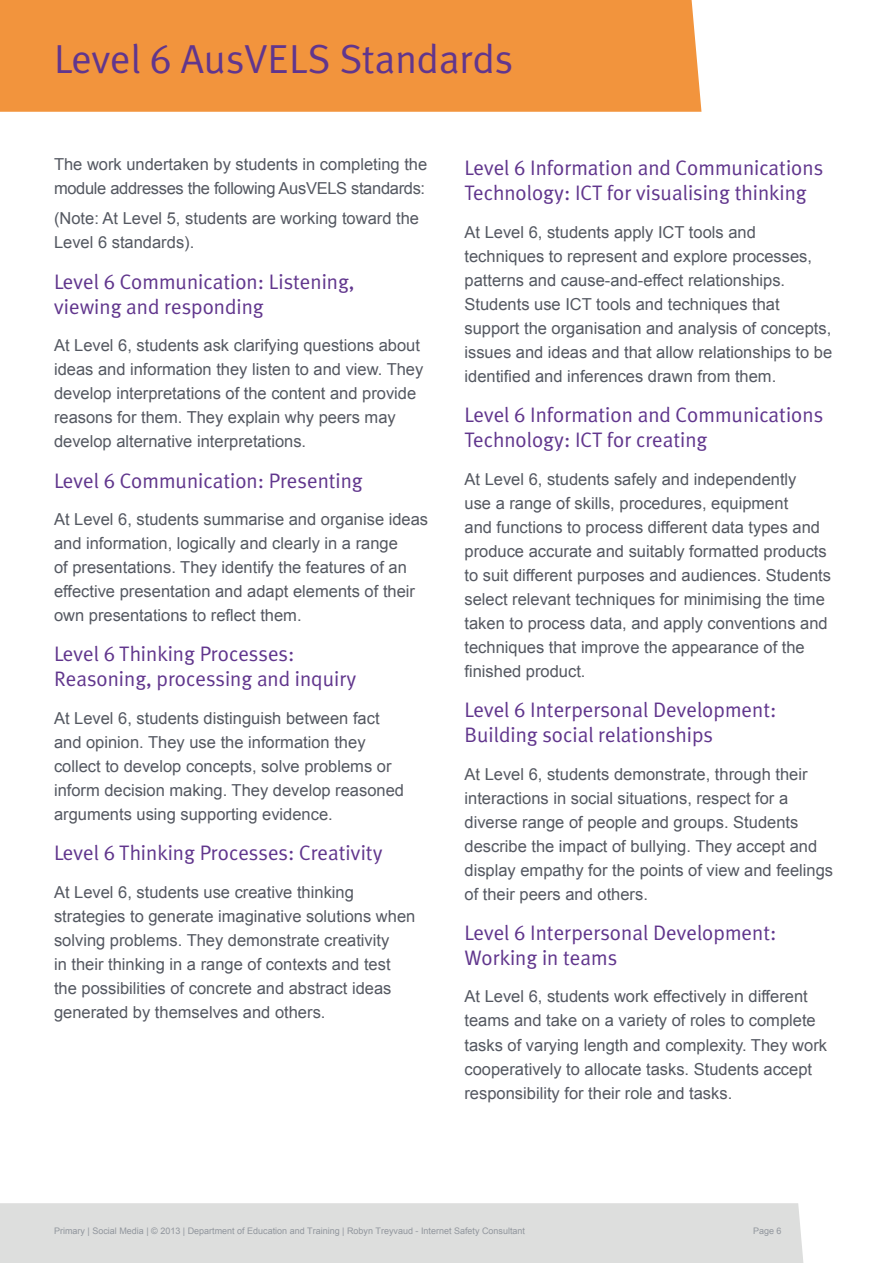
<style>
.page{position:relative;width:893px;height:1263px;background:#fff}
.page>*{position:absolute;margin:0;border:0;box-sizing:border-box;transform-origin:0 0}
.Heading01{font:40.5px "Meta Plus Normal";color:#61368d}
.Heading03{font:21px/25.2px "Meta Plus Normal";color:#61368d}
.text_-_body{font:16.5px/24px "Arial";color:#545861}
.text_-_body-2{font:16.5px/24px "Arial";letter-spacing:-.02em;color:#545861}
.t1{font:9px "Arial";color:#91969d}
</style>
<div class="page">
<div style="left:0;top:1203px;width:804px;height:60px;background:#dddedd"></div>
<div style="left:0;top:0;width:701px;height:112px;background:#f2943d"></div>
<p class="Heading01" style="left:54px;top:35px;width:461px">Level 6 AusVELS Standards</p>
<p class="text_-_body-2" style="left:54px;top:153px;width:375px">The work undertaken by students in completing the module addresses the following AusVELS standards:</p>
<p class="text_-_body" style="left:54px;top:207px;width:367px">(Note: At Level 5, students are working toward the<br>Level 6 standards).</p>
<p class="Heading03" style="left:54px;top:268px;width:302px">Level 6 Communication: Listening, viewing and responding</p>
<p class="text_-_body" style="left:54px;top:334px;width:371px">At Level 6, students ask clarifying questions about ideas and information they listen to and view. They develop interpretations of the content and provide reasons for them. They explain why peers may develop alternative interpretations.</p>
<p class="Heading03" style="left:54px;top:467px;width:310px">Level 6 Communication: Presenting</p>
<p class="text_-_body" style="left:54px;top:507px;width:376px">At Level 6, students summarise and organise ideas and information, logically and clearly in a range<br>of presentations. They identify the features of an effective presentation and adapt elements of their own presentations to reflect them.</p>
<p class="Heading03" style="left:54px;top:641px;width:304px">Level 6 Thinking Processes:<br>Reasoning, processing and inquiry</p>
<p class="text_-_body" style="left:54px;top:706px;width:352px">At Level 6, students distinguish between fact and opinion. They use the information they collect to develop concepts, solve problems or inform decision making. They develop reasoned arguments using supporting evidence.</p>
<p class="Heading03" style="left:54px;top:840px;width:330px">Level 6 Thinking Processes: Creativity</p>
<p class="text_-_body" style="left:54px;top:880px;width:363px">At Level 6, students use creative thinking strategies to generate imaginative solutions when solving problems. They demonstrate creativity<br>in their thinking in a range of contexts and test the possibilities of concrete and abstract ideas generated by themselves and others.</p>
<p class="Heading03" style="left:464px;top:155px;width:360px">Level 6 Information and Communications<br>Technology: ICT for visualising thinking</p>
<p class="text_-_body" style="left:464px;top:220px;width:369px">At Level 6, students apply ICT tools and techniques to represent and explore processes, patterns and cause-and-effect relationships.<br>Students use ICT tools and techniques that support the organisation and analysis of concepts, issues and ideas and that allow relationships to be identified and inferences drawn from them.</p>
<p class="Heading03" style="left:464px;top:402px;width:360px">Level 6 Information and Communications<br>Technology: ICT for creating</p>
<p class="text_-_body" style="left:464px;top:467px;width:368px">At Level 6, students safely and independently<br>use a range of skills, procedures, equipment<br>and functions to process different data types and produce accurate and suitably formatted products to suit different purposes and audiences. Students select relevant techniques for minimising the time taken to process data, and apply conventions and techniques that improve the appearance of the finished product.</p>
<p class="Heading03" style="left:464px;top:697px;width:313px">Level 6 Interpersonal Development:<br>Building social relationships</p>
<p class="text_-_body" style="left:464px;top:762px;width:370px">At Level 6, students demonstrate, through their interactions in social situations, respect for a diverse range of people and groups. Students describe the impact of bullying. They accept and display empathy for the points of view and feelings of their peers and others.</p>
<p class="Heading03" style="left:464px;top:920px;width:313px">Level 6 Interpersonal Development:<br>Working in teams</p>
<p class="text_-_body" style="left:464px;top:985px;width:364px">At Level 6, students work effectively in different teams and take on a variety of roles to complete tasks of varying length and complexity. They work cooperatively to allocate tasks. Students accept responsibility for their role and tasks.</p>
<p class="t1" style="left:54px;top:1224px;width:473px">Primary | Social Media | © 2013 | Department of Education and Training | Robyn Treyvaud - Internet Safety Consultant</p>
<p class="t1" style="left:753px;top:1224px;width:30px">Page 6</p>
</div>
